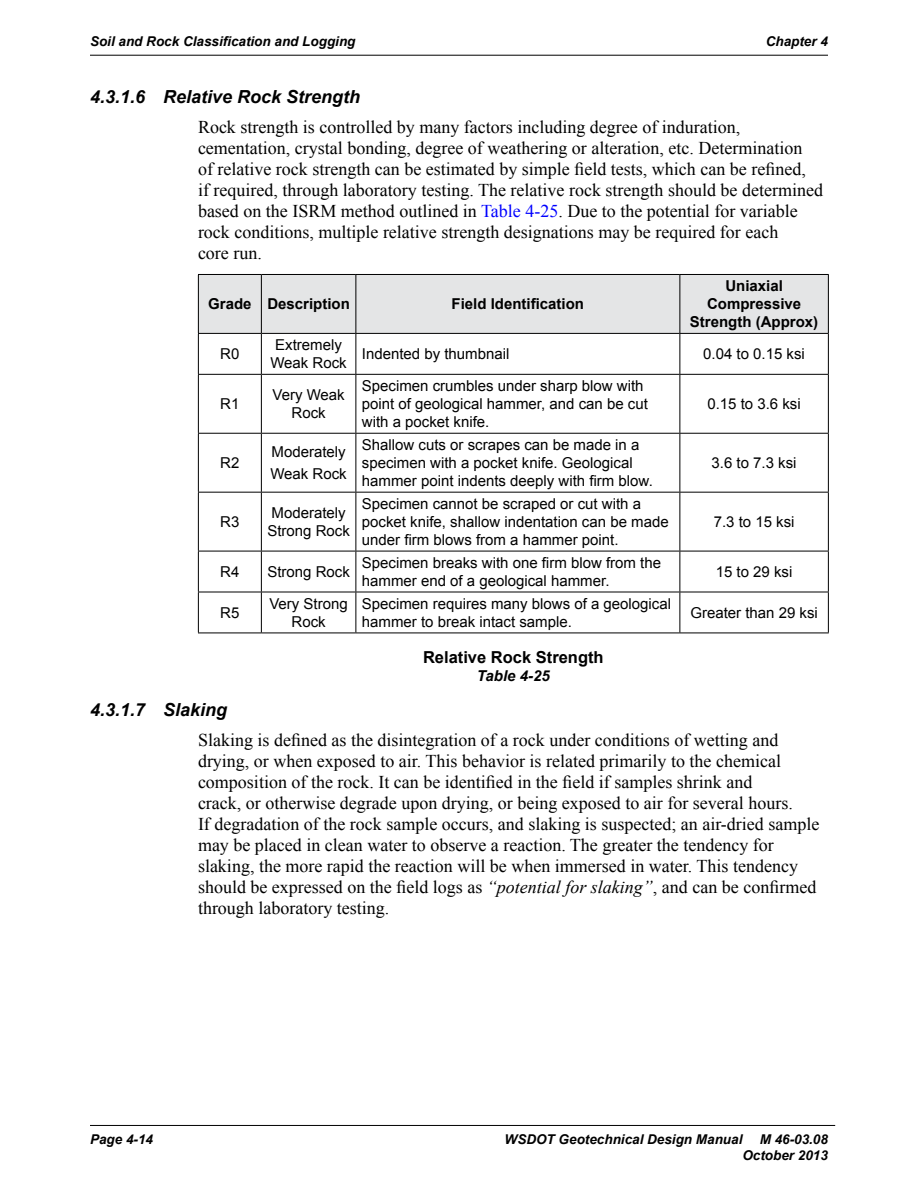
<style>
.page{position:relative;width:918px;height:1188px;background:#fff}
.page>*{position:absolute;margin:0;border:0;box-sizing:border-box;transform-origin:0 0}
.t1{font:18px/21px "Times New Roman";color:#000}
.t2{font:700 16.5px "Arial";color:#000}
.t3{font:15px/18px "Arial";color:#000}
.t4{font:700 15px/18px "Arial";color:#000;text-align:center}
.t5{font:italic 700 15px "Arial";color:#000}
.t6{font:italic 700 13.5px/16.5px "Arial";color:#000;text-align:right}
.s1{font-family:"Arial";font-weight:700;font-style:italic}
.s2{color:#00f}
.s3{font-style:italic}
</style>
<div class="page">
<div style="left:198px;top:274px;width:63px;height:59px;background:#e4e5e6"></div>
<div style="left:261px;top:274px;width:95px;height:59px;background:#e4e5e6"></div>
<div style="left:356px;top:274px;width:324px;height:59px;background:#e4e5e6"></div>
<div style="left:680px;top:274px;width:148px;height:59px;background:#e4e5e6"></div>
<hr style="left:198px;top:274px;width:63px;height:1px;background:#000">
<hr style="left:198px;top:275px;width:1px;height:58px;background:#000">
<hr style="left:261px;top:274px;width:95px;height:1px;background:#000">
<hr style="left:261px;top:275px;width:1px;height:58px;background:#000">
<hr style="left:356px;top:274px;width:324px;height:1px;background:#000">
<hr style="left:356px;top:275px;width:1px;height:58px;background:#000">
<hr style="left:680px;top:274px;width:149px;height:1px;background:#000">
<hr style="left:680px;top:275px;width:1px;height:58px;background:#000">
<hr style="left:828px;top:275px;width:1px;height:58px;background:#000">
<hr style="left:198px;top:333px;width:63px;height:1px;background:#000">
<hr style="left:198px;top:334px;width:1px;height:40px;background:#000">
<hr style="left:261px;top:333px;width:95px;height:1px;background:#000">
<hr style="left:261px;top:334px;width:1px;height:40px;background:#000">
<hr style="left:356px;top:333px;width:324px;height:1px;background:#000">
<hr style="left:356px;top:334px;width:1px;height:40px;background:#000">
<hr style="left:680px;top:333px;width:149px;height:1px;background:#000">
<hr style="left:680px;top:334px;width:1px;height:40px;background:#000">
<hr style="left:828px;top:334px;width:1px;height:40px;background:#000">
<hr style="left:198px;top:374px;width:63px;height:1px;background:#000">
<hr style="left:198px;top:375px;width:1px;height:58px;background:#000">
<hr style="left:261px;top:374px;width:95px;height:1px;background:#000">
<hr style="left:261px;top:375px;width:1px;height:58px;background:#000">
<hr style="left:356px;top:374px;width:324px;height:1px;background:#000">
<hr style="left:356px;top:375px;width:1px;height:58px;background:#000">
<hr style="left:680px;top:374px;width:149px;height:1px;background:#000">
<hr style="left:680px;top:375px;width:1px;height:58px;background:#000">
<hr style="left:828px;top:375px;width:1px;height:58px;background:#000">
<hr style="left:198px;top:433px;width:63px;height:1px;background:#000">
<hr style="left:198px;top:434px;width:1px;height:58px;background:#000">
<hr style="left:261px;top:433px;width:95px;height:1px;background:#000">
<hr style="left:261px;top:434px;width:1px;height:58px;background:#000">
<hr style="left:356px;top:433px;width:324px;height:1px;background:#000">
<hr style="left:356px;top:434px;width:1px;height:58px;background:#000">
<hr style="left:680px;top:433px;width:149px;height:1px;background:#000">
<hr style="left:680px;top:434px;width:1px;height:58px;background:#000">
<hr style="left:828px;top:434px;width:1px;height:58px;background:#000">
<hr style="left:198px;top:492px;width:63px;height:1px;background:#000">
<hr style="left:198px;top:493px;width:1px;height:58px;background:#000">
<hr style="left:261px;top:492px;width:95px;height:1px;background:#000">
<hr style="left:261px;top:493px;width:1px;height:58px;background:#000">
<hr style="left:356px;top:492px;width:324px;height:1px;background:#000">
<hr style="left:356px;top:493px;width:1px;height:58px;background:#000">
<hr style="left:680px;top:492px;width:149px;height:1px;background:#000">
<hr style="left:680px;top:493px;width:1px;height:58px;background:#000">
<hr style="left:828px;top:493px;width:1px;height:58px;background:#000">
<hr style="left:198px;top:551px;width:63px;height:1px;background:#000">
<hr style="left:198px;top:551px;width:1px;height:41px;background:#000">
<hr style="left:261px;top:551px;width:95px;height:1px;background:#000">
<hr style="left:261px;top:551px;width:1px;height:41px;background:#000">
<hr style="left:356px;top:551px;width:324px;height:1px;background:#000">
<hr style="left:356px;top:551px;width:1px;height:41px;background:#000">
<hr style="left:680px;top:551px;width:149px;height:1px;background:#000">
<hr style="left:680px;top:551px;width:1px;height:41px;background:#000">
<hr style="left:828px;top:551px;width:1px;height:41px;background:#000">
<hr style="left:198px;top:592px;width:63px;height:1px;background:#000">
<hr style="left:198px;top:592px;width:1px;height:41px;background:#000">
<hr style="left:261px;top:592px;width:95px;height:1px;background:#000">
<hr style="left:261px;top:592px;width:1px;height:41px;background:#000">
<hr style="left:356px;top:592px;width:324px;height:1px;background:#000">
<hr style="left:356px;top:592px;width:1px;height:41px;background:#000">
<hr style="left:680px;top:592px;width:149px;height:1px;background:#000">
<hr style="left:680px;top:592px;width:1px;height:41px;background:#000">
<hr style="left:828px;top:592px;width:1px;height:41px;background:#000">
<hr style="left:198px;top:633px;width:63px;height:1px;background:#000">
<hr style="left:261px;top:633px;width:95px;height:1px;background:#000">
<hr style="left:356px;top:633px;width:324px;height:1px;background:#000">
<hr style="left:680px;top:633px;width:149px;height:1px;background:#000">
<hr style="left:90px;top:55px;width:738px;height:1px;background:#000">
<hr style="left:90px;top:1125px;width:745px;height:1px;background:#000">
<p class="t6" style="left:90px;top:33px;width:267px">Soil and Rock Classification and Logging</p>
<p class="t6" style="left:766px;top:33px;width:64px">Chapter 4</p>
<p class="t1" style="left:198px;top:82px;width:544px;line-height:30px;text-indent:-108px"><span class="s1">4.3.1.6 Relative Rock Strength<br></span>Rock strength is controlled by many factors including degree of induration,</p>
<p class="t1" style="left:198px;top:137px;width:627px">cementation, crystal bonding, degree of weathering or alteration, etc. Determination<br>of relative rock strength can be estimated by simple field tests, which can be refined,<br>if required, through laboratory testing. The relative rock strength should be determined based on the ISRM method outlined in <span class="s2">Table 4-25</span>. Due to the potential for variable rock conditions, multiple relative strength designations may be required for each<br>core run.</p>
<p class="t4" style="left:725px;top:278px;width:59px">Uniaxial</p>
<p class="t4" style="left:208px;top:296px;width:45px">Grade</p>
<p class="t4" style="left:267px;top:296px;width:84px">Description</p>
<p class="t4" style="left:452px;top:296px;width:134px">Field Identification</p>
<p class="t4" style="left:690px;top:296px;width:130px">Compressive<br>Strength (Approx)</p>
<p class="t3" style="left:220px;top:345px;width:21px">R0</p>
<p class="t3" style="left:270px;top:336px;width:78px;text-align:center">Extremely<br>Weak Rock</p>
<p class="t3" style="left:362px;top:345px;width:149px">Indented by thumbnail</p>
<p class="t3" style="left:703px;top:345px;width:103px">0.04 to 0.15 ksi</p>
<p class="t3" style="left:220px;top:395px;width:21px">R1</p>
<p class="t3" style="left:273px;top:386px;width:74px;text-align:center">Very Weak<br>Rock</p>
<p class="t3" style="left:362px;top:377px;width:288px">Specimen crumbles under sharp blow with point of geological hammer, and can be cut with a pocket knife.</p>
<p class="t3" style="left:707px;top:395px;width:95px">0.15 to 3.6 ksi</p>
<p class="t3" style="left:220px;top:454px;width:21px">R2</p>
<p class="t3" style="left:270px;top:441px;width:78px;line-height:22.5px">Moderately<br>Weak Rock</p>
<p class="t3" style="left:362px;top:436px;width:292px">Shallow cuts or scrapes can be made in a specimen with a pocket knife. Geological hammer point indents deeply with firm blow.</p>
<p class="t3" style="left:220px;top:513px;width:21px">R3</p>
<p class="t3" style="left:267px;top:504px;width:84px">Moderately<br>Strong Rock</p>
<p class="t3" style="left:362px;top:495px;width:308px">Specimen cannot be scraped or cut with a pocket knife, shallow indentation can be made under firm blows from a hammer point.</p>
<p class="t3" style="left:712px;top:454px;width:87px">3.6 to 7.3 ksi</p>
<p class="t3" style="left:714px;top:513px;width:82px">7.3 to 15 ksi</p>
<p class="t3" style="left:220px;top:563px;width:21px">R4</p>
<p class="t3" style="left:267px;top:563px;width:84px">Strong Rock</p>
<p class="t3" style="left:362px;top:554px;width:301px">Specimen breaks with one firm blow from the hammer end of a geological hammer.</p>
<p class="t3" style="left:716px;top:563px;width:78px">15 to 29 ksi</p>
<p class="t3" style="left:220px;top:604px;width:21px">R5</p>
<p class="t3" style="left:269px;top:595px;width:80px;text-align:center">Very Strong<br>Rock</p>
<p class="t3" style="left:362px;top:595px;width:311px">Specimen requires many blows of a geological hammer to break intact sample.</p>
<p class="t3" style="left:690px;top:604px;width:129px">Greater than 29 ksi</p>
<p class="t2" style="left:423px;top:646px;width:182px">Relative Rock Strength</p>
<p class="t5" style="left:477px;top:666px;width:74px">Table 4-25</p>
<p class="t1" style="left:198px;top:695px;width:582px;line-height:30px;text-indent:-108px"><span class="s1">4.3.1.7 Slaking<br></span>Slaking is defined as the disintegration of a rock under conditions of wetting and</p>
<p class="t1" style="left:198px;top:750px;width:623px">drying, or when exposed to air. This behavior is related primarily to the chemical composition of the rock. It can be identified in the field if samples shrink and<br>crack, or otherwise degrade upon drying, or being exposed to air for several hours.<br>If degradation of the rock sample occurs, and slaking is suspected; an air-dried sample may be placed in clean water to observe a reaction. The greater the tendency for slaking, the more rapid the reaction will be when immersed in water. This tendency should be expressed on the field logs as <span class="s3">“potential for slaking”</span>, and can be confirmed through laboratory testing.</p>
<p class="t6" style="left:90px;top:1131px;width:65px">Page 4-14</p>
<p class="t6" style="left:505px;top:1131px;width:239px">WSDOT Geotechnical Design Manual</p>
<p class="t6" style="left:742px;top:1131px;width:87px">M 46-03.08<br>October 2013</p>
</div>
